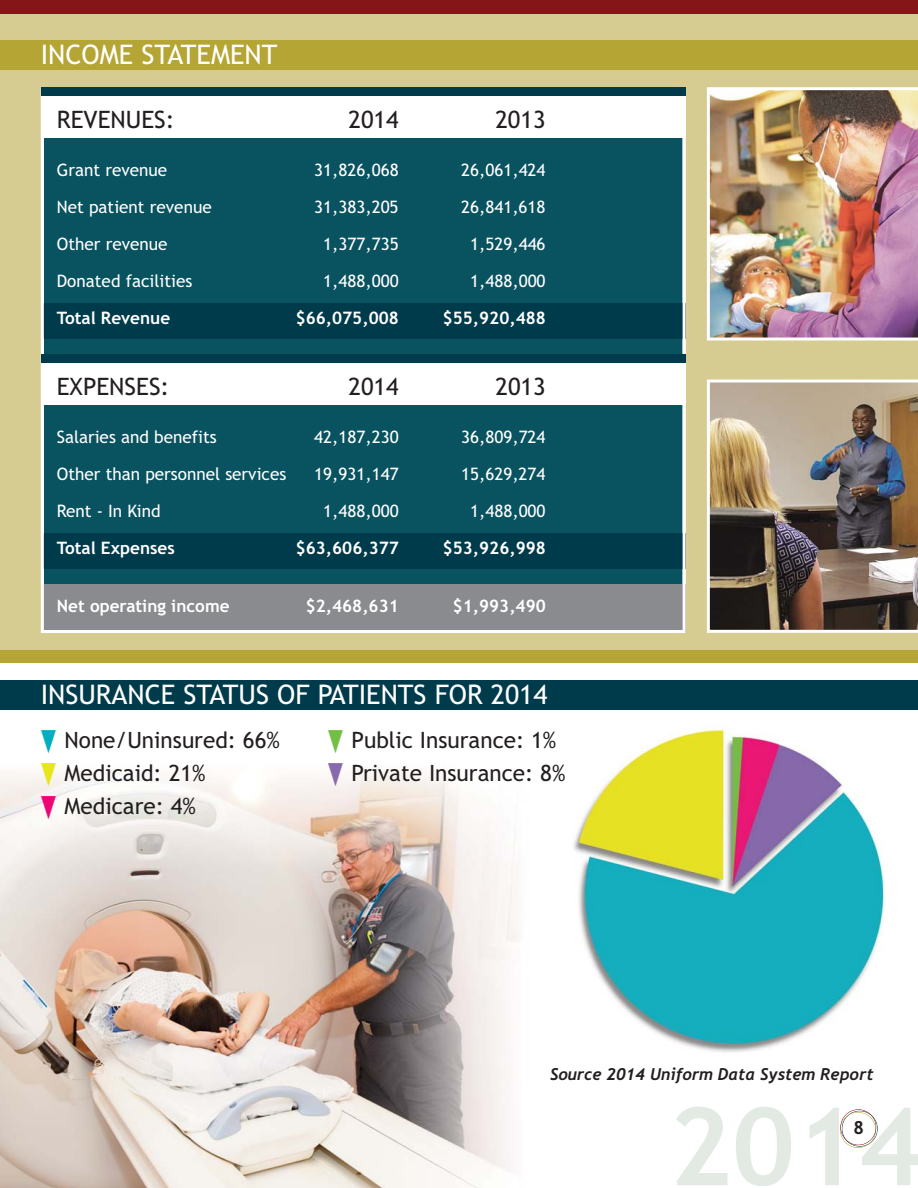
<style>
.page{position:relative;width:918px;height:1188px;background:#fff}
.page>*{position:absolute;margin:0;border:0;box-sizing:border-box;transform-origin:0 0}
.t1{font:27px "Trebuchet MS";color:#fff}
.t2{font:24px "Trebuchet MS";color:#231f20}
.t3{font:22.5px "Trebuchet MS";color:#231f20}
.t4{font:700 18px "Trebuchet MS";color:#231f20}
.t5{font:17.1px "Trebuchet MS";color:#fff}
.t6{font:700 17.1px "Trebuchet MS";color:#fff}
.t7{font:italic 700 16.5px "Trebuchet";color:#231f20}
.s1{color:#00afc0}
.s2{color:#e7e617}
.s3{color:#ed0776}
.s4{color:#72bf44}
.s5{color:#8869ae}
</style>
<div class="page">
<img style="left:0;top:769px;width:519px;height:419px">
<svg style="left:676px;top:1107px;width:242px;height:79px"></svg>
<div style="left:842px;top:1111px;width:36px;height:36px;border:1px solid #003b4b;border-radius:50%"></div>
<div style="left:840px;top:1112px;width:36px;height:36px;border:1px solid #b5a534;border-radius:50%"></div>
<div style="left:840px;top:1109px;width:36px;height:36px;border:1px solid #851618;border-radius:50%"></div>
<div style="left:0;top:0;width:918px;height:659px;background:#d6cb90"></div>
<div style="left:0;top:650px;width:918px;height:13px;background:#b5a534"></div>
<div style="left:44px;top:90px;width:639px;height:540px;background:#095260"></div>
<img style="left:707px;top:87px;width:211px;height:254px">
<img style="left:707px;top:380px;width:211px;height:253px">
<div style="left:41px;top:584px;width:645px;height:49px;background:#898b8e"></div>
<div style="left:41px;top:534px;width:645px;height:35px;background:#003b4b"></div>
<div style="left:41px;top:303px;width:645px;height:35px;background:#003b4b"></div>
<div style="left:41px;top:89px;width:645px;height:49px;background:#fff"></div>
<div style="left:41px;top:355px;width:645px;height:50px;background:#fff"></div>
<div style="left:0;top:40px;width:918px;height:30px;background:#b5a534"></div>
<div style="left:0;top:681px;width:918px;height:29px;background:#003b4b"></div>
<div style="left:0;top:0;width:918px;height:14px;background:#851618"></div>
<img style="left:561px;top:723px;width:337px;height:337px;border-radius:50%">
<div style="left:41px;top:87px;width:645px;height:9px;background:#003b4b"></div>
<div style="left:41px;top:355px;width:645px;height:8px;background:#003b4b"></div>
<h1 class="t1" style="left:41px;top:39px;width:238px">INCOME STATEMENT</h1>
<h2 class="t2" style="left:57px;top:106px;width:119px">REVENUES:</h2>
<h2 class="t2" style="left:348px;top:106px;width:52px">2014</h2>
<h2 class="t2" style="left:495px;top:106px;width:52px">2013</h2>
<p class="t5" style="left:57px;top:160px;width:112px">Grant revenue</p>
<p class="t5" style="left:314px;top:160px;width:86px">31,826,068</p>
<p class="t5" style="left:461px;top:160px;width:86px">26,061,424</p>
<p class="t5" style="left:57px;top:197px;width:156px">Net patient revenue</p>
<p class="t5" style="left:314px;top:197px;width:86px">31,383,205</p>
<p class="t5" style="left:461px;top:197px;width:86px">26,841,618</p>
<p class="t5" style="left:57px;top:234px;width:112px">Other revenue</p>
<p class="t5" style="left:323px;top:234px;width:77px">1,377,735</p>
<p class="t5" style="left:470px;top:234px;width:77px">1,529,446</p>
<p class="t5" style="left:57px;top:271px;width:137px">Donated facilities</p>
<p class="t5" style="left:323px;top:271px;width:77px">1,488,000</p>
<p class="t5" style="left:470px;top:271px;width:77px">1,488,000</p>
<p class="t6" style="left:57px;top:308px;width:115px">Total Revenue</p>
<p class="t6" style="left:296px;top:308px;width:105px">$66,075,008</p>
<p class="t6" style="left:443px;top:308px;width:105px">$55,920,488</p>
<h2 class="t2" style="left:57px;top:373px;width:114px">EXPENSES:</h2>
<h2 class="t2" style="left:348px;top:373px;width:52px">2014</h2>
<h2 class="t2" style="left:495px;top:373px;width:52px">2013</h2>
<p class="t5" style="left:57px;top:427px;width:161px">Salaries and benefits</p>
<p class="t5" style="left:314px;top:427px;width:86px">42,187,230</p>
<p class="t5" style="left:461px;top:427px;width:86px">36,809,724</p>
<p class="t5" style="left:57px;top:464px;width:231px">Other than personnel services</p>
<p class="t5" style="left:314px;top:464px;width:86px">19,931,147</p>
<p class="t5" style="left:461px;top:464px;width:86px">15,629,274</p>
<p class="t5" style="left:57px;top:501px;width:105px">Rent - In Kind</p>
<p class="t5" style="left:323px;top:501px;width:77px">1,488,000</p>
<p class="t5" style="left:470px;top:501px;width:77px">1,488,000</p>
<p class="t6" style="left:57px;top:538px;width:119px">Total Expenses</p>
<p class="t6" style="left:296px;top:538px;width:105px">$63,606,377</p>
<p class="t6" style="left:443px;top:538px;width:105px">$53,926,998</p>
<p class="t6" style="left:57px;top:596px;width:174px">Net operating income</p>
<p class="t6" style="left:306px;top:596px;width:94px">$2,468,631</p>
<p class="t6" style="left:453px;top:596px;width:94px">$1,993,490</p>
<h1 class="t1" style="left:41px;top:679px;width:508px">INSURANCE STATUS OF PATIENTS FOR 2014</h1>
<h3 class="t3" style="left:40px;top:727px;width:241px"><span class="s1">▼</span> None/Uninsured: 66%</h3>
<h3 class="t3" style="left:40px;top:760px;width:167px"><span class="s2">▼</span> Medicaid: 21%</h3>
<h3 class="t3" style="left:40px;top:793px;width:157px"><span class="s3">▼</span> Medicare: 4%</h3>
<h3 class="t3" style="left:327px;top:727px;width:230px"><span class="s4">▼</span> Public Insurance: 1%</h3>
<h3 class="t3" style="left:327px;top:760px;width:240px"><span class="s5">▼</span> Private Insurance: 8%</h3>
<p class="t7" style="left:550px;top:1064px;width:325px">Source 2014 Uniform Data System Report</p>
<p class="t4" style="left:854px;top:1117px;width:12px">8</p>
</div>
